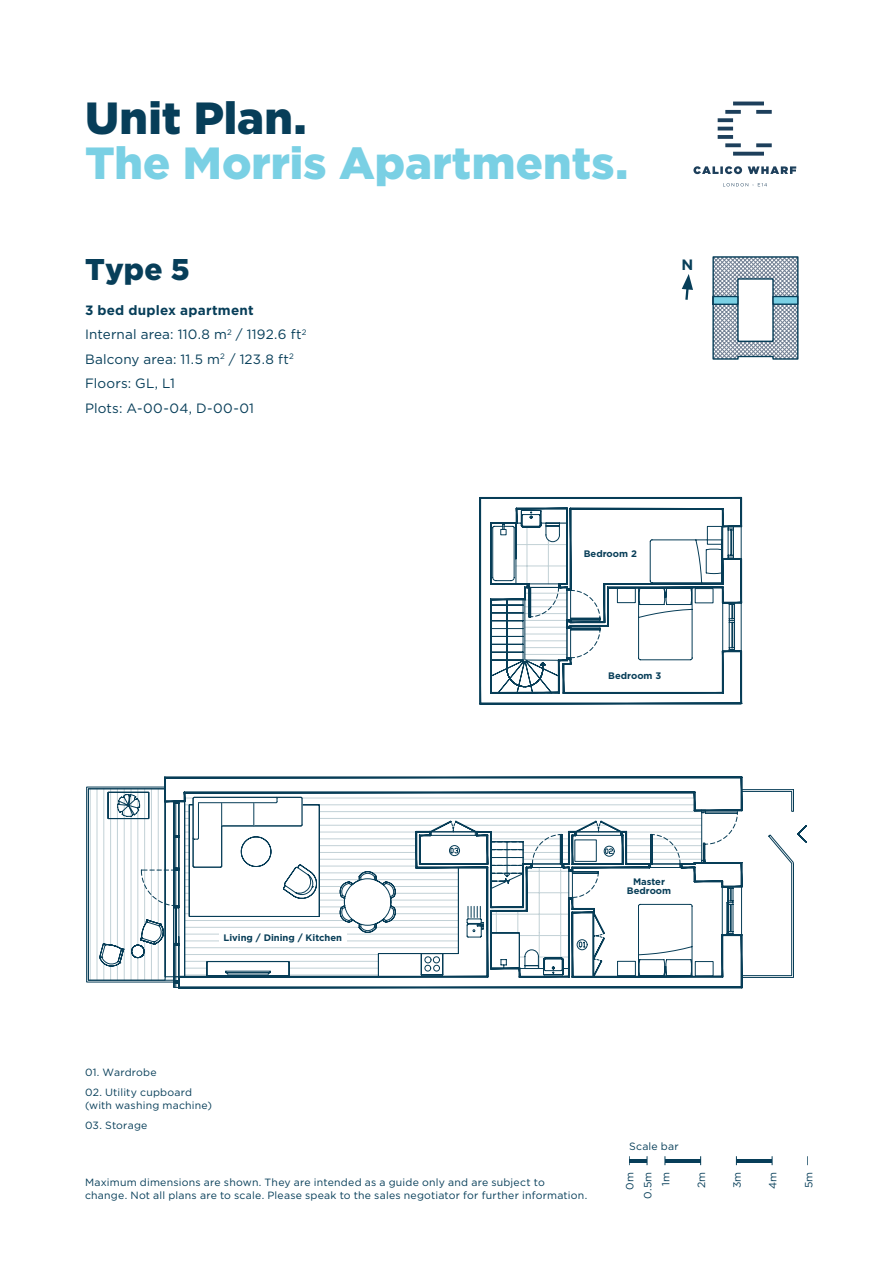
<style>
.page{position:relative;width:893px;height:1263px;background:#fff}
.page>*{position:absolute;margin:0;border:0;box-sizing:border-box;transform-origin:0 0}
.t1{font:900 45px "Gotham";letter-spacing:.005em;color:#7ad0e4}
.t2{font:900 45px "Gotham";letter-spacing:.005em;color:#073e59}
.t3{font:900 30px "Gotham";color:#073e59}
.t4{font:700 15px "Gotham";color:#073e59}
.t5{font:13.5px/24.5px "Gotham";letter-spacing:.015em;color:#073e59}
.t6{font:10.5px/13.5px "Gotham";letter-spacing:.02em;color:#073e59}
.t7{font:700 9.45px/9.4px "Gotham";color:#073d57;text-align:center}
.s1{font-weight:700}
</style>
<div class="page">
<hr style="left:736px;top:1159px;width:36px;height:3px;background:#073e59">
<hr style="left:665px;top:1159px;width:36px;height:3px;background:#073e59">
<hr style="left:629px;top:1159px;width:18px;height:3px;background:#073e59">
<svg style="left:682px;top:274px;width:11px;height:26px"></svg>
<svg style="left:693px;top:102px;width:103px;height:84px"></svg>
<svg style="left:712px;top:256px;width:86px;height:104px"></svg>
<div style="left:713px;top:296px;width:25px;height:8px;background:#7ad0e4"></div>
<div style="left:712px;top:296px;width:27px;height:9px;border:1px solid #073e59"></div>
<div style="left:773px;top:296px;width:25px;height:8px;background:#7ad0e4"></div>
<div style="left:772px;top:296px;width:26px;height:9px;border:1px solid #073e59"></div>
<svg style="left:86px;top:786px;width:708px;height:197px"></svg>
<svg style="left:88px;top:788px;width:19px;height:193px"></svg>
<svg style="left:107px;top:786px;width:70px;height:202px"></svg>
<svg style="left:164px;top:776px;width:579px;height:208px"></svg>
<svg style="left:178px;top:831px;width:565px;height:157px"></svg>
<svg style="left:797px;top:825px;width:10px;height:18px"></svg>
<svg style="left:479px;top:497px;width:27px;height:208px"></svg>
<svg style="left:506px;top:496px;width:237px;height:209px"></svg>
<h1 class="t2" style="left:85px;top:92px;width:223px">Unit Plan.</h1>
<h1 class="t1" style="left:85px;top:137px;width:545px">The Morris Apartments.</h1>
<h2 class="t3" style="left:85px;top:252px;width:106px">Type 5</h2>
<p class="t5" style="left:85px;top:298px;width:223px"><span class="s1">3 bed duplex apartment<br></span>Internal area: 110.8 m<sup>2</sup> / 1192.6 ft<sup>2<br></sup>Balcony area: 11.5 m<sup>2</sup> / 123.8 ft<sup>2<br></sup>Floors: GL, L1<br>Plots: A-00-04, D-00-01</p>
<h3 class="t4" style="left:681px;top:256px;width:13px">N</h3>
<p class="t7" style="left:584px;top:548px;width:55px">Bedroom 2</p>
<p class="t7" style="left:608px;top:671px;width:55px">Bedroom 3</p>
<p class="t7" style="left:223px;top:932px;width:120px">Living / Dining / Kitchen</p>
<p class="t6" style="left:85px;top:1065px;width:73px">01. Wardrobe</p>
<p class="t6" style="left:85px;top:1085px;width:128px">02. Utility cupboard (with washing machine)</p>
<p class="t6" style="left:85px;top:1118px;width:64px">03. Storage</p>
<p class="t7" style="left:627px;top:877px;width:46px">Master<br>Bedroom</p>
<p class="t6" style="left:85px;top:1175px;width:504px">Maximum dimensions are shown. They are intended as a guide only and are subject to change. Not all plans are to scale. Please speak to the sales negotiator for further information.</p>
<p class="t6" style="left:629px;top:1139px;width:51px">Scale bar</p>
<p class="t6" style="left:620px;top:1199px;width:29px;line-height:18px;text-align:right;rotate:-90deg">0m<br>0.5m<br>1m</p>
<p class="t6" style="left:694px;top:1188px;width:18px;rotate:-90deg">2m</p>
<p class="t6" style="left:730px;top:1188px;width:18px;rotate:-90deg">3m</p>
<p class="t6" style="left:766px;top:1189px;width:19px;rotate:-90deg">4m</p>
<p class="t6" style="left:802px;top:1188px;width:18px;rotate:-90deg">5m</p>
</div>
